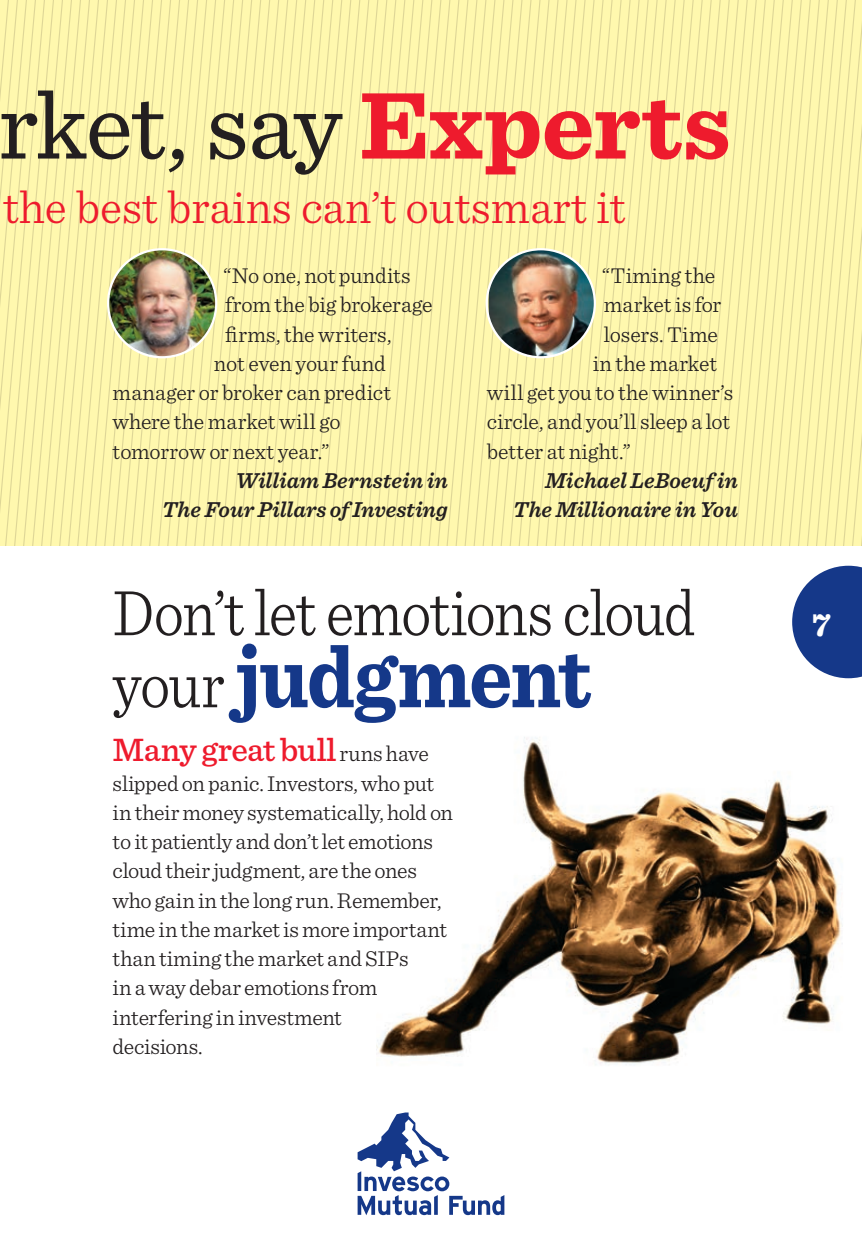
<style>
.page{position:relative;width:862px;height:1244px;background:#fff}
.page>*{position:absolute;margin:0;border:0;box-sizing:border-box;transform-origin:0 0}
.t1{font:99px "Sentinel";letter-spacing:-.02em;color:#231f20}
.t2{font:700 90px "Sentinel";letter-spacing:-.025em;color:#153889;scale:.9 1}
.t3{font:300 67.5px "Sentinel";letter-spacing:-.03em;color:#231f20;scale:.9 1}
.t4{font:300 47.25px "Sentinel";color:#ee1b2d}
.bodycopy_10-13{font:500 33.75px "Sentinel";letter-spacing:-.02em;color:#ee1b2d}
.bodycopy_10-13-2{font:700 33.75px "Sentinel";color:#fff}
.bodycopy_10-13-3{font:300 22.5px/29.2px "Sentinel";letter-spacing:-.01em;color:#231f20}
.bodycopy_10-13-4{font:italic 600 22.5px/29.2px "Sentinel";color:#231f20;text-align:right}
.bodycopy_10-13-5{font:300 22.5px "Sentinel";letter-spacing:.015em;color:#231f20}
.s1{font-weight:700;color:#ee1b2d}
.s2{font-weight:300;font-size:67.5px;color:#231f20}
.s3{font-weight:300;font-size:22.5px;color:#231f20}
</style>
<div class="page">
<svg style="left:357px;top:1112px;width:147px;height:103px"></svg>
<img style="left:376px;top:737px;width:467px;height:328px">
<svg style="left:0;top:0;width:861px;height:545px;background:#faf3ab"></svg>
<img style="left:108px;top:249px;width:108px;height:108px;border-radius:54px">
<div style="left:107px;top:248px;width:110px;height:110px;border:2px solid #fff;border-radius:50%"></div>
<img style="left:488px;top:249px;width:106px;height:108px">
<div style="left:485px;top:248px;width:110px;height:110px;border:2px solid #fff;border-radius:50%"></div>
<svg style="left:792px;top:566px;width:69px;height:112px"></svg>
<h1 class="t1" style="left:-2px;top:51px;width:733px">rket, say <span class="s1">Experts</span></h1>
<h3 class="t4" style="left:3px;top:172px;width:624px">the best brains can’t outsmart it</h3>
<p class="bodycopy_10-13-3" style="left:223px;top:259px;width:189px">“No one, not pundits</p>
<p class="bodycopy_10-13-3" style="left:225px;top:289px;width:209px">from the big brokerage</p>
<p class="bodycopy_10-13-3" style="left:225px;top:318px;width:168px">firms, the writers,</p>
<p class="bodycopy_10-13-3" style="left:214px;top:347px;width:173px">not even your fund</p>
<p class="bodycopy_10-13-3" style="left:112px;top:376px;width:280px">manager or broker can predict</p>
<p class="bodycopy_10-13-3" style="left:112px;top:406px;width:229px">where the market will go</p>
<p class="bodycopy_10-13-3" style="left:112px;top:435px;width:218px">tomorrow or next year.”</p>
<p class="bodycopy_10-13-4" style="left:162px;top:464px;width:287px">William Bernstein in<br>The Four Pillars of Investing</p>
<p class="bodycopy_10-13-5" style="left:601px;top:259px;width:115px">“Timing the</p>
<p class="bodycopy_10-13-3" style="left:603px;top:289px;width:119px">market is for</p>
<p class="bodycopy_10-13-3" style="left:603px;top:318px;width:115px">losers. Time</p>
<p class="bodycopy_10-13-3" style="left:592px;top:347px;width:126px">in the market</p>
<p class="bodycopy_10-13-3" style="left:486px;top:376px;width:248px">will get you to the winner’s</p>
<p class="bodycopy_10-13-3" style="left:486px;top:406px;width:245px">circle, and you’ll sleep a lot</p>
<p class="bodycopy_10-13-3" style="left:486px;top:435px;width:146px">better at night.”</p>
<p class="bodycopy_10-13-4" style="left:513px;top:464px;width:226px">Michael LeBoeuf in<br>The Millionaire in You</p>
<p class="t3" style="left:112px;top:562px;width:648px">Don’t let emotions cloud</p>
<p class="t2" style="left:112px;top:606px;width:534px"><span class="s2">your</span> judgment</p>
<p class="bodycopy_10-13" style="left:112px;top:724px;width:318px">Many great bull <span class="s3">runs have</span></p>
<p class="bodycopy_10-13-3" style="left:113px;top:767px;width:342px">slipped on panic. Investors, who put in their money systematically, hold on to it patiently and don’t let emotions cloud their judgment, are the ones who gain in the long run. Remember, time in the market is more important than timing the market and SIPs<br>in a way debar emotions from interfering in investment<br>decisions.</p>
<p class="bodycopy_10-13-2" style="left:811px;top:597px;width:20px">7</p>
</div>
